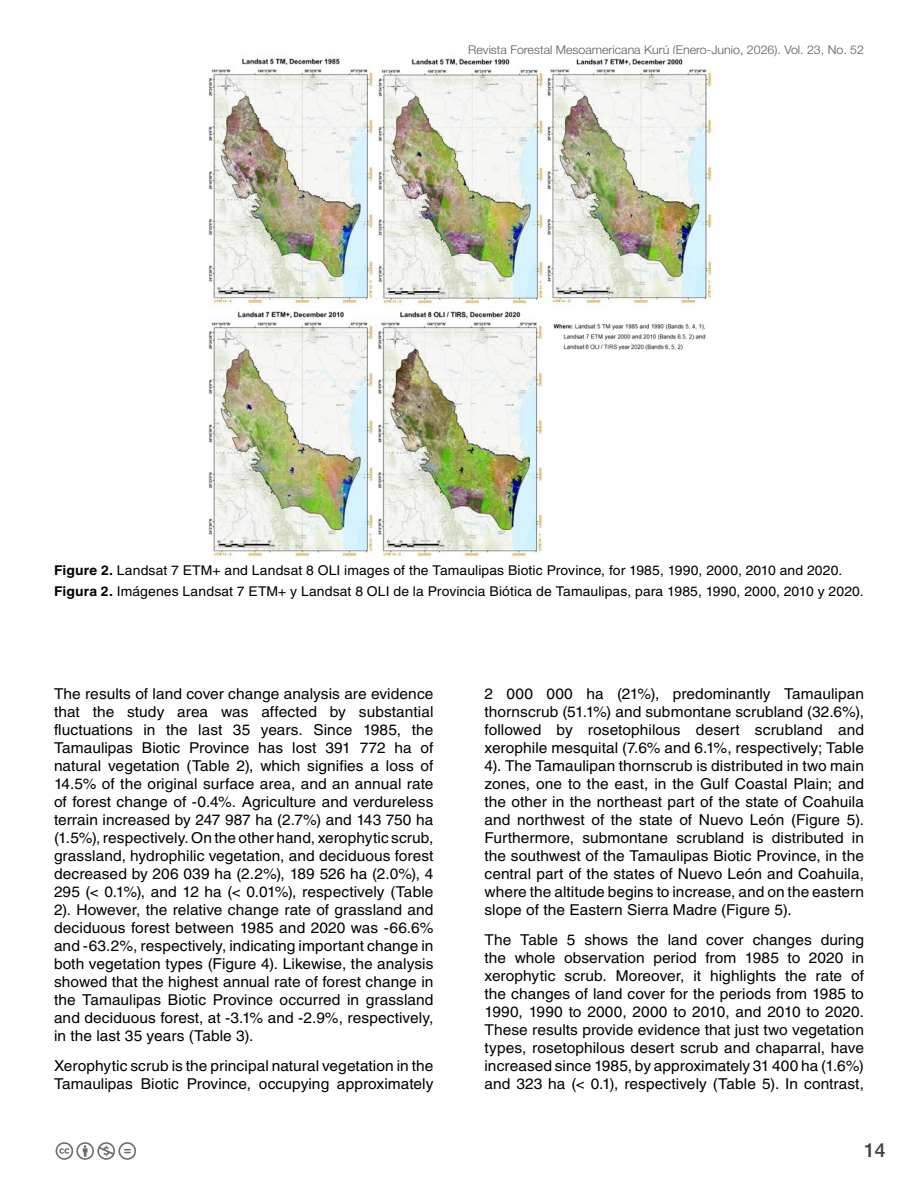
<style>
.page{position:relative;width:918px;height:1188px;background:#fff}
.page>*{position:absolute;margin:0;border:0;box-sizing:border-box;transform-origin:0 0}
.t1{font:500 19.5px "Helvetica Neue LT Std";color:#414042}
.t2{font:15px/18px "Helvetica LT Std";letter-spacing:.005em;color:#000;text-align:justify}
.t3{font:13.5px/20.4px "Helvetica LT Std";letter-spacing:.01em;color:#000}
.t4{font:300 12px "Helvetica Neue LT Std";color:#58595b}
.s1{font-weight:700}
</style>
<div class="page">
<svg style="left:55px;top:1142px;width:81px;height:18px"></svg>
<img style="left:208px;top:54px;width:505px;height:504px">
<p class="t4" style="left:468px;top:42px;width:397px">Revista Forestal Mesoamericana Kurú (Enero-Junio, 2026). Vol. 23, No. 52</p>
<p class="t4" style="left:646px;top:42px;width:193px">(Enero-Junio, 2026). Vol. 23, No. 52</p>
<p class="t3" style="left:54px;top:560px;width:811px"><span class="s1">Figure 2.</span> Landsat 7 ETM+ and Landsat 8 OLI images of the Tamaulipas Biotic Province, for 1985, 1990, 2000, 2010 and 2020.<br><span class="s1">Figura 2.</span> Imágenes Landsat 7 ETM+ y Landsat 8 OLI de la Provincia Biótica de Tamaulipas, para 1985, 1990, 2000, 2010 y 2020.</p>
<p class="t2" style="left:54px;top:684px;width:381px">The results of land cover change analysis are evidence that the study area was affected by substantial fluctuations in the last 35 years. Since 1985, the Tamaulipas Biotic Province has lost 391 772 ha of natural vegetation (Table 2), which signifies a loss of 14.5% of the original surface area, and an annual rate of forest change of -0.4%. Agriculture and verdureless terrain increased by 247 987 ha (2.7%) and 143 750 ha (1.5%), respectively. On the other hand, xerophytic scrub, grassland, hydrophilic vegetation, and deciduous forest decreased by 206 039 ha (2.2%), 189 526 ha (2.0%), 4<br>295 (&lt; 0.1%), and 12 ha (&lt; 0.01%), respectively (Table 2). However, the relative change rate of grassland and deciduous forest between 1985 and 2020 was -66.6% and -63.2%, respectively, indicating important change in both vegetation types (Figure 4). Likewise, the analysis showed that the highest annual rate of forest change in the Tamaulipas Biotic Province occurred in grassland and deciduous forest, at -3.1% and -2.9%, respectively, in the last 35 years (Table 3).</p>
<p class="t2" style="left:54px;top:1057px;width:381px">Xerophytic scrub is the principal natural vegetation in the<br>Tamaulipas Biotic Province, occupying approximately</p>
<p class="t2" style="left:485px;top:684px;width:381px">2 000 000 ha (21%), predominantly Tamaulipan thornscrub (51.1%) and submontane scrubland (32.6%), followed by rosetophilous desert scrubland and xerophile mesquital (7.6% and 6.1%, respectively; Table 4). The Tamaulipan thornscrub is distributed in two main zones, one to the east, in the Gulf Coastal Plain; and the other in the northeast part of the state of Coahuila and northwest of the state of Nuevo León (Figure 5).<br>Furthermore, submontane scrubland is distributed in the southwest of the Tamaulipas Biotic Province, in the central part of the states of Nuevo León and Coahuila, where the altitude begins to increase, and on the eastern slope of the Eastern Sierra Madre (Figure 5).</p>
<p class="t2" style="left:485px;top:931px;width:381px">The Table 5 shows the land cover changes during the whole observation period from 1985 to 2020 in xerophytic scrub. Moreover, it highlights the rate of the changes of land cover for the periods from 1985 to 1990, 1990 to 2000, 2000 to 2010, and 2010 to 2020.<br>These results provide evidence that just two vegetation types, rosetophilous desert scrub and chaparral, have increased since 1985, by approximately 31 400 ha (1.6%) and 323 ha (&lt; 0.1), respectively (Table 5). In contrast,</p>
<h1 class="t1" style="left:864px;top:1139px;width:23px">14</h1>
</div>
